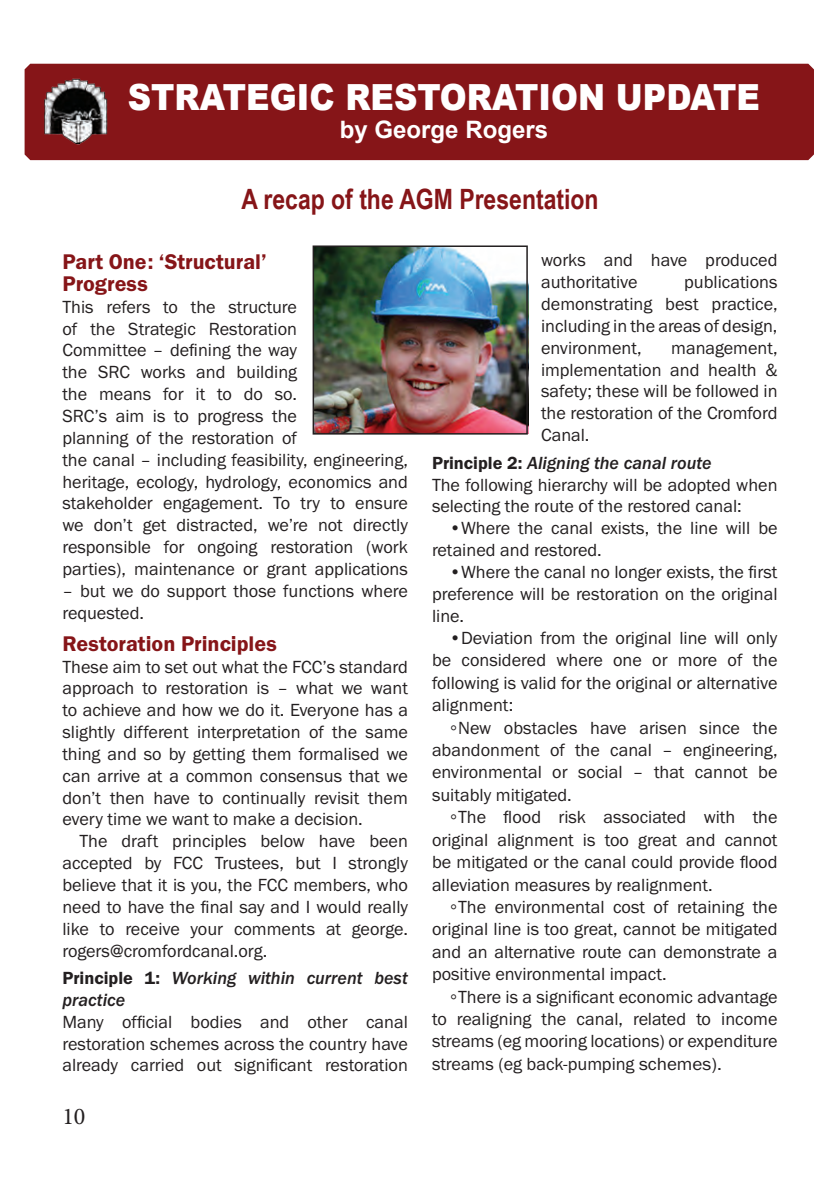
<style>
.page{position:relative;width:840px;height:1191px;background:#fff}
.page>*{position:absolute;margin:0;border:0;box-sizing:border-box;transform-origin:0 0}
.t1{font:900 36px "Arial";color:#fff;scale:.9 1}
.t2{font:700 28px "Arial Narrow";color:#861518}
.t3{font:700 24px "Arial";color:#fff}
.t4{font:24px "Minion Pro";color:#231f20}
.t5{font:22px/22px "Franklin Gothic URW Dem";color:#861518}
.t6{font:18.2px/21.8px "Franklin Gothic URW Boo";color:#231f20;text-align:justify}
.t7{font:18.2px/21.8px "Franklin Gothic URW Med Ita";color:#231f20}
.s1{font-family:"Franklin Gothic URW Dem"}
</style>
<div class="page">
<div style="left:25px;top:64px;width:788px;height:96px;background:#861518"></div>
<div style="left:39px;top:77px;width:73px;height:68px;background:#861518"></div>
<img style="left:44px;top:78px;width:64px;height:67px">
<img style="left:315px;top:246px;width:213px;height:188px">
<div style="left:312px;top:245px;width:215px;height:189px;border:2px solid #231f20"></div>
<h1 class="t1" style="left:128px;top:71px;width:703px">STRATEGIC RESTORATION UPDATE</h1>
<h3 class="t3" style="left:339px;top:114px;width:210px">by George Rogers</h3>
<h2 class="t2" style="left:241px;top:178px;width:358px">A recap of the AGM Presentation</h2>
<p class="t5" style="left:62px;top:250px;width:206px">Part One: ‘Structural’<br>Progress</p>
<p class="t6" style="left:62px;top:295px;width:347px;text-align:left">This refers to the structure<br>of the Strategic Restoration<br>Committee – defining the way<br>the SRC works and building<br>the means for it to do so.<br>SRC’s aim is to progress the<br>planning of the restoration of<br>the canal – including feasibility, engineering, heritage, ecology, hydrology, economics and stakeholder engagement. To try to ensure we don’t get distracted, we’re not directly responsible for ongoing restoration (work parties), maintenance or grant applications</p>
<p class="t6" style="left:62px;top:579px;width:347px">– but we do support those functions where requested.</p>
<p class="t5" style="left:62px;top:632px;width:216px">Restoration Principles</p>
<p class="t6" style="left:62px;top:655px;width:347px">These aim to set out what the FCC’s standard approach to restoration is – what we want to achieve and how we do it. Everyone has a slightly different interpretation of the same thing and so by getting them formalised we can arrive at a common consensus that we don’t then have to continually revisit them every time we want to make a decision.</p>
<p class="t6" style="left:62px;top:830px;width:347px;text-indent:17px">The draft principles below have been accepted by FCC Trustees, but I strongly believe that it is you, the FCC members, who need to have the final say and I would really like to receive your comments at george. rogers@cromfordcanal.org.</p>
<p class="t7" style="left:62px;top:967px;width:347px"><span class="s1">Principle 1:</span> Working within current best practice</p>
<p class="t6" style="left:62px;top:1010px;width:347px">Many official bodies and other canal restoration schemes across the country have already carried out significant restoration</p>
<p class="t6" style="left:540px;top:249px;width:238px">works and have produced authoritative</p>
<p class="t6" style="left:540px;top:271px;width:238px;text-indent:143px">publications demonstrating best practice, including in the areas of design, environment,</p>
<p class="t6" style="left:540px;top:336px;width:238px;text-indent:130px">management, implementation and health &amp; safety; these will be followed in the restoration of the Cromford Canal.</p>
<p class="t7" style="left:432px;top:451px;width:281px"><span class="s1">Principle 2:</span> Aligning the canal route</p>
<p class="t6" style="left:432px;top:473px;width:347px">The following hierarchy will be adopted when selecting the route of the restored canal:</p>
<p class="t6" style="left:432px;top:517px;width:347px;text-indent:17px">•Where the canal exists, the line will be retained and restored.</p>
<p class="t6" style="left:432px;top:560px;width:347px;text-indent:17px">•Where the canal no longer exists, the first preference will be restoration on the original line.</p>
<p class="t6" style="left:432px;top:626px;width:347px;line-height:22.4px;text-indent:17px">•Deviation from the original line will only be considered where one or more of the following is valid for the original or alternative alignment:</p>
<p class="t6" style="left:432px;top:716px;width:347px;line-height:22.4px;text-indent:17px">∘New obstacles have arisen since the abandonment of the canal – engineering, environmental or social – that cannot be suitably mitigated.</p>
<p class="t6" style="left:432px;top:805px;width:347px;line-height:22.4px;text-indent:17px">∘The flood risk associated with the original alignment is too great and cannot be mitigated or the canal could provide flood alleviation measures by realignment.</p>
<p class="t6" style="left:432px;top:895px;width:347px;line-height:22.4px;text-indent:17px">∘The environmental cost of retaining the original line is too great, cannot be mitigated and an alternative route can demonstrate a positive environmental impact.</p>
<p class="t6" style="left:432px;top:985px;width:347px;line-height:22.4px;text-indent:17px">∘There is a significant economic advantage to realigning the canal, related to income streams (eg mooring locations) or expenditure streams (eg back-pumping schemes).</p>
<h3 class="t4" style="left:62px;top:1099px;width:25px">10</h3>
</div>
